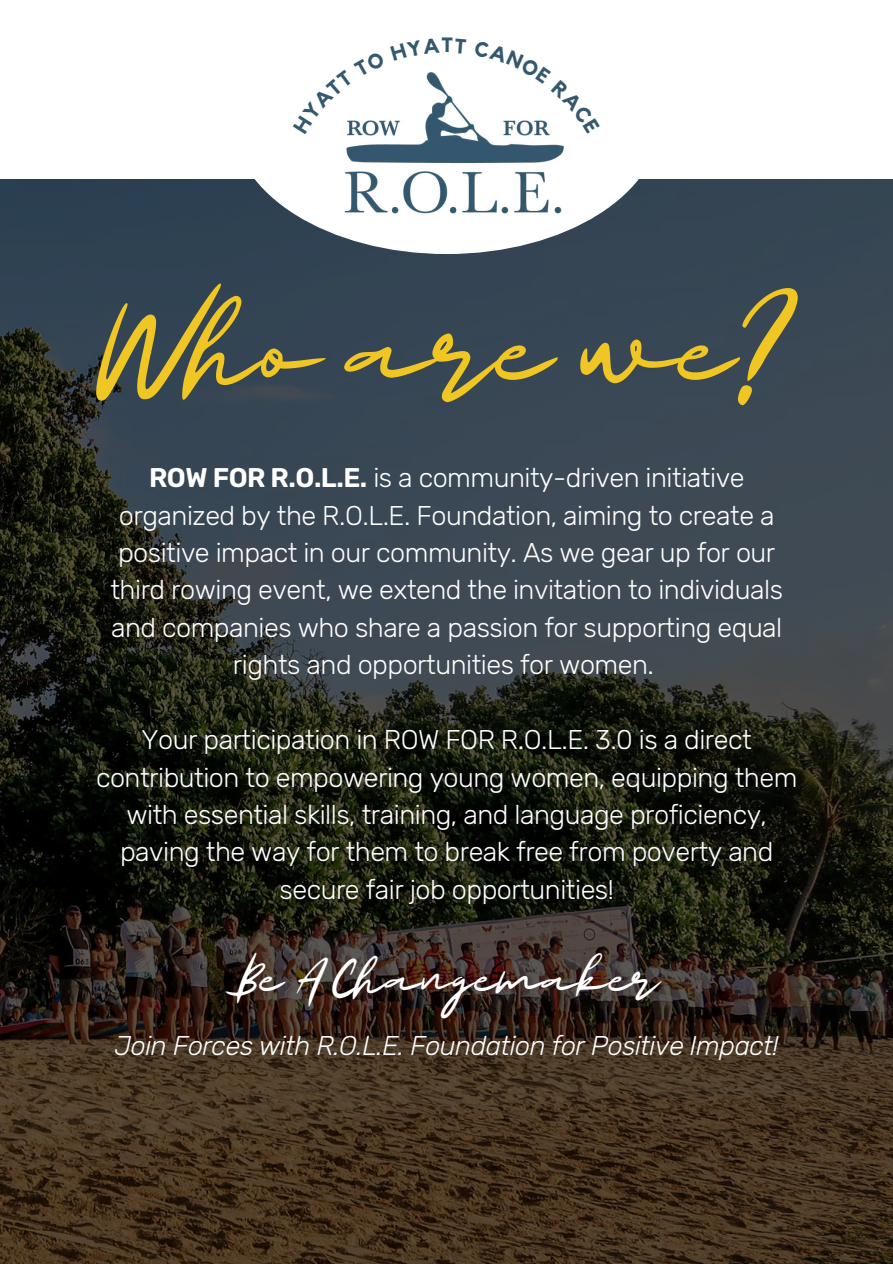
<style>
.page{position:relative;width:893px;height:1264px;background:#fff}
.page>*{position:absolute;margin:0;border:0;box-sizing:border-box;transform-origin:0 0}
.t1{font:117.45px "Majesty Yandi Designs";letter-spacing:-.02em;color:#efc623}
.t2{font:49.35px "Majesty Yandi Designs";letter-spacing:-.02em;color:#fff}
.t3{font:300 27px/37.3px "Rubik";letter-spacing:-.02em;color:#fff;text-align:center}
.t4{font:italic 300 27px "Rubik";letter-spacing:-.02em;color:#fff}
.t5{font:700 20.7px "Kollektif";color:#34586e}
.s1{font-weight:600}
</style>
<div class="page">
<img style="left:0;top:179px;width:892px;height:1084px">
<svg style="left:233px;top:179px;width:427px;height:75px;fill:#344453"></svg>
<img style="left:305px;top:81px;width:294px;height:159px">
<svg style="left:305px;top:72px;width:135px;height:62px"></svg>
<svg style="left:474px;top:81px;width:125px;height:53px"></svg>
<p class="t5" style="left:441px;top:36px;width:13px">T</p>
<h1 class="t1" style="left:94px;top:293px;width:706px">Who are we?</h1>
<p class="t3" style="left:110px;top:459px;width:674px"><span class="s1">ROW FOR R.O.L.E.</span> is a community-driven initiative organized by the R.O.L.E. Foundation, aiming to create a positive impact in our community. As we gear up for our third rowing event, we extend the invitation to individuals and companies who share a passion for supporting equal rights and opportunities for women.</p>
<p class="t3" style="left:96px;top:721px;width:702px">Your participation in ROW FOR R.O.L.E. 3.0 is a direct contribution to empowering young women, equipping them with essential skills, training, and language proficiency, paving the way for them to break free from poverty and secure fair job opportunities!</p>
<h2 class="t2" style="left:233px;top:954px;width:429px">Be A Changemaker</h2>
<p class="t4" style="left:115px;top:1029px;width:665px">Join Forces with R.O.L.E. Foundation for Positive Impact!</p>
</div>
